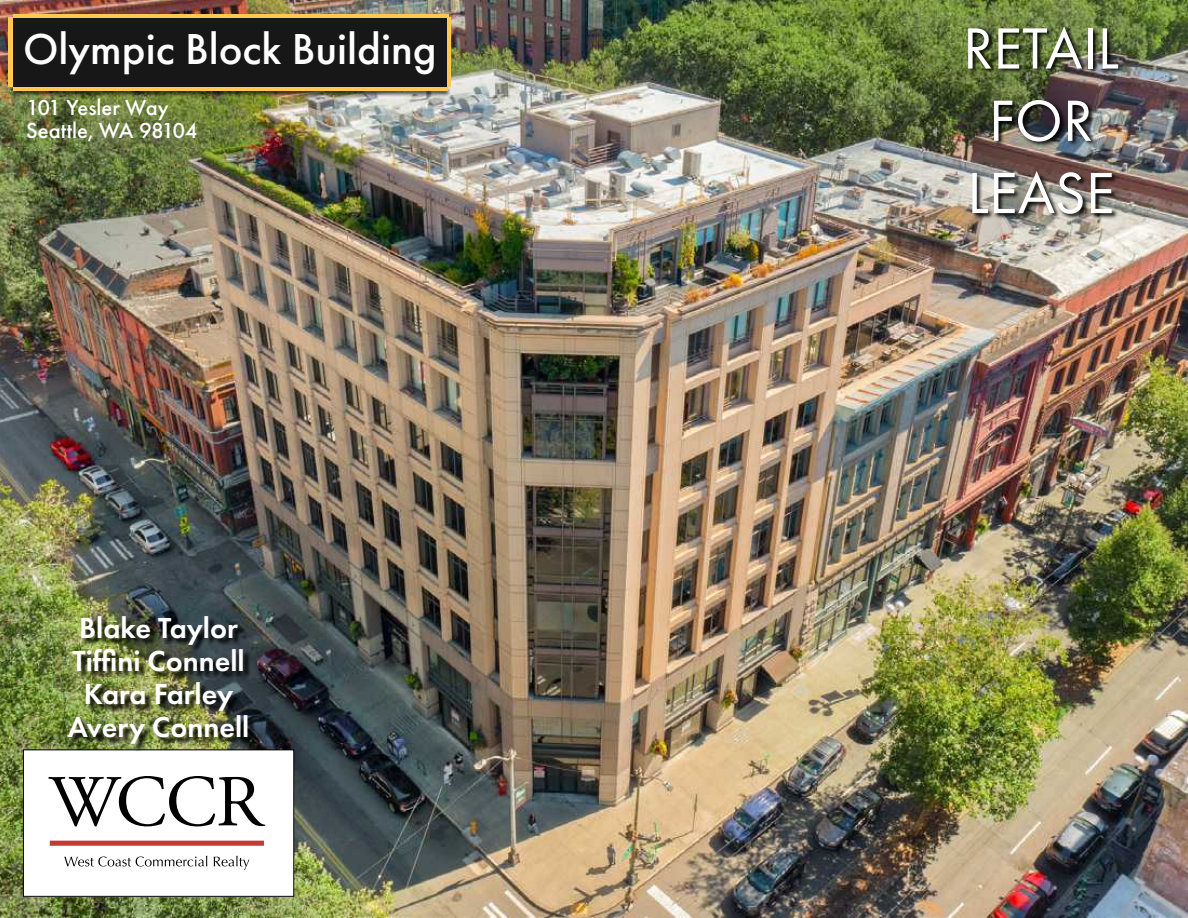
<style>
.page{position:relative;width:1188px;height:918px;background:#fff}
.page>*{position:absolute;margin:0;border:0;box-sizing:border-box;transform-origin:0 0}
.t1{font:60.15px/72.3px "Futura PT";color:#fff;text-align:center}
.t2{font:500 45px "Futura PT";color:#fff}
.t3{font:600 30px/33px "Futura PT";color:#fff;text-align:center}
.t4{font:500 22.65px/22.5px "Futura PT";color:#fff}
</style>
<div class="page">
<img style="left:0;top:0;width:1188px;height:918px">
<img style="left:967px;top:26px;width:158px;height:194px">
<div style="left:10px;top:86px;width:441px;height:11px;background:#000;opacity:.75"></div>
<hr style="left:13px;top:87px;width:435px;height:4px;background:#ffc850">
<div style="left:10px;top:13px;width:442px;height:11px;background:#000;opacity:.75"></div>
<hr style="left:13px;top:14px;width:436px;height:4px;background:#ffc850">
<div style="left:8px;top:18px;width:443px;height:69px;background:#ffc850"></div>
<div style="left:13px;top:18px;width:433px;height:69px;background:#171717"></div>
<div style="left:23px;top:750px;width:271px;height:146px;background:#fff"></div>
<div style="left:23px;top:750px;width:271px;height:147px;border:1px solid #000"></div>
<svg style="left:48px;top:776px;width:217px;height:50px"></svg>
<div style="left:50px;top:841px;width:214px;height:5px;background:#c43835"></div>
<svg style="left:64px;top:856px;width:185px;height:14px"></svg>
<img style="left:68px;top:616px;width:188px;height:136px">
<h2 class="t2" style="left:23px;top:22px;width:415px">Olympic Block Building</h2>
<p class="t4" style="left:26px;top:96px;width:173px">101 Yesler Way<br>Seattle, WA 98104</p>
<p class="t3" style="left:68px;top:611px;width:183px">Blake Taylor<br>Tiffini Connell<br>Kara Farley<br>Avery Connell</p>
<h1 class="t1" style="left:963px;top:12px;width:158px">RETAIL<br>FOR<br>LEASE</h1>
</div>
